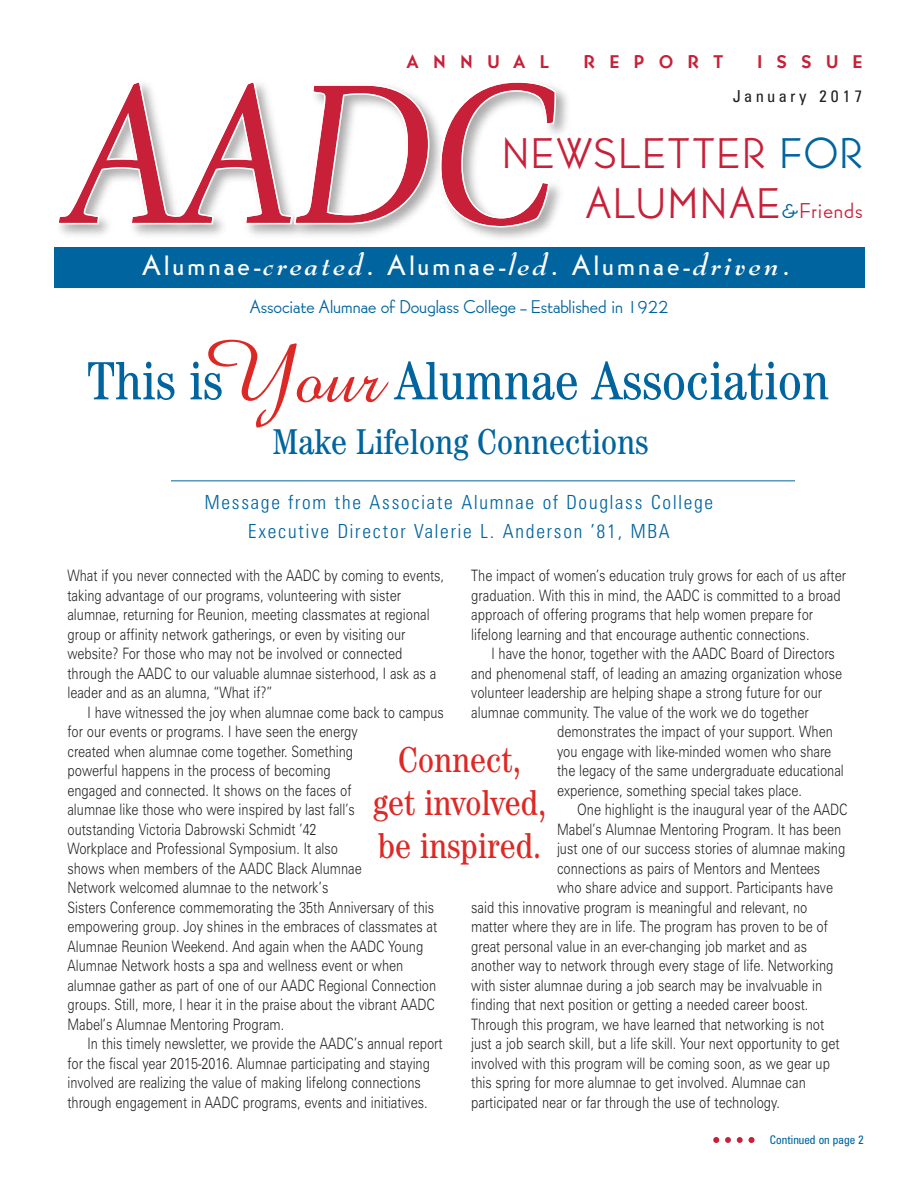
<style>
.page{position:relative;width:918px;height:1188px;background:#fff}
.page>*{position:absolute;margin:0;border:0;box-sizing:border-box;transform-origin:0 0}
.t1{font:condensed 54px "Century";color:#00649e}
.t2{font:42px/50.4px "Bernhard Gothic Book SGTT";letter-spacing:.045em;color:#c82038;text-align:right}
.t3{font:condensed 36px/43.2px "Century";color:#dd2926;text-align:center}
.t4{font:condensed 36px "Century";color:#00649e}
.t5{font:500 27px "Bernhard Gothic SG";letter-spacing:.115em;color:#fff}
.t6{font:300 condensed 19.5px "Zurich BT";letter-spacing:.09em;color:#00649e}
.t7{font:18px "Bernhard Gothic SG";letter-spacing:-.01em;color:#00649e}
.t8{font:800 18px "Bernhard Gothic SG";letter-spacing:.81em;color:#c82038}
.t9{font:condensed 16.5px "Zurich BT";letter-spacing:.24em;color:#231f20}
.t10{font:300 15.75px/19.5px "Zurich BT";color:#231f20;scale:.8 1}
.t11{font:condensed 12px "Zurich BT";color:#00649e}
.s1{color:#00649e}
.s2{font-size:21px;color:#00649e}
.s3{font-size:21px}
.s4{font-family:"Bernhard Modern BT";font-weight:700;font-style:italic}
.s5{font-family:"Amazone BT";font-stretch:normal;font-size:90px;color:#dd2926}
.s6{font-family:"Amazone BT";font-stretch:normal;font-size:72px;color:#dd2926}
</style>
<div class="page">
<svg style="left:713px;top:1137px;width:42px;height:6px"></svg>
<div style="left:54px;top:247px;width:810px;height:41px;background:#00649e"></div>
<svg style="left:57px;top:81px;width:499px;height:146px"></svg>
<hr style="left:171px;top:480px;width:624px;height:1px;background:#00649e">
<p class="t8" style="left:407px;top:51px;width:145px">ANNUAL</p>
<p class="t8" style="left:584px;top:51px;width:141px">REPORT</p>
<p class="t8" style="left:757px;top:51px;width:107px">ISSUE</p>
<p class="t9" style="left:733px;top:90px;width:131px">January 2017</p>
<h2 class="t2" style="left:502px;top:128px;width:362px">NEWSLETTER <span class="s1">FOR<br></span>ALUMNAE<span class="s2">&amp;</span><span class="s3">Friends</span></h2>
<h3 class="t5" style="left:142px;top:250px;width:649px">Alumnae-<span class="s4">created</span>. Alumnae-<span class="s4">led</span>. Alumnae-<span class="s4">driven</span>.</h3>
<p class="t7" style="left:250px;top:297px;width:420px">Associate Alumnae of Douglass College – Established in 1922</p>
<h1 class="t1" style="left:88px;top:362px;width:743px">This i<span class="s5">Y</span>s <span class="s6">our</span> Alumnae Association</h1>
<h3 class="t4" style="left:272px;top:429px;width:378px">Make Lifelong Connections</h3>
<p class="t6" style="left:205px;top:495px;width:510px">Message from the Associate Alumnae of Douglass College</p>
<p class="t6" style="left:248px;top:524px;width:423px">Executive Director Valerie L. Anderson ’81, MBA</p>
<p class="t10" style="left:67px;top:567px;width:472px">What if you never connected with the AADC by coming to events, taking advantage of our programs, volunteering with sister alumnae, returning for Reunion, meeting classmates at regional group or affinity network gatherings, or even by visiting our website? For those who may not be involved or connected through the AADC to our valuable alumnae sisterhood, I ask as a leader and as an alumna, “What if?”</p>
<p class="t10" style="left:67px;top:704px;width:472px;text-indent:20px">I have witnessed the joy when alumnae come back to campus for our events or programs. I have seen the energy<br>created when alumnae come together. Something<br>powerful happens in the process of becoming<br>engaged and connected. It shows on the faces of<br>alumnae like those who were inspired by last fall’s<br>outstanding Victoria Dabrowski Schmidt ’42<br>Workplace and Professional Symposium. It also<br>shows when members of the AADC Black Alumnae<br>Network welcomed alumnae to the network’s<br>Sisters Conference commemorating the 35th Anniversary of this empowering group. Joy shines in the embraces of classmates at Alumnae Reunion Weekend. And again when the AADC Young Alumnae Network hosts a spa and wellness event or when alumnae gather as part of one of our AADC Regional Connection groups. Still, more, I hear it in the praise about the vibrant AADC Mabel’s Alumnae Mentoring Program.</p>
<p class="t10" style="left:67px;top:1035px;width:471px;text-indent:20px">In this timely newsletter, we provide the AADC’s annual report for the fiscal year 2015-2016. Alumnae participating and staying involved are realizing the value of making lifelong connections through engagement in AADC programs, events and initiatives.</p>
<p class="t10" style="left:471px;top:567px;width:470px">The impact of women’s education truly grows for each of us after graduation. With this in mind, the AADC is committed to a broad approach of offering programs that help women prepare for lifelong learning and that encourage authentic connections.</p>
<p class="t10" style="left:491px;top:645px;width:431px">I have the honor, together with the AADC Board of Directors</p>
<p class="t10" style="left:471px;top:665px;width:465px">and phenomenal staff, of leading an amazing organization whose</p>
<p class="t10" style="left:471px;top:684px;width:440px">volunteer leadership are helping shape a strong future for our</p>
<p class="t10" style="left:471px;top:704px;width:423px">alumnae community. The value of the work we do together</p>
<p class="t10" style="left:557px;top:723px;width:346px">demonstrates the impact of your support. When</p>
<p class="t10" style="left:557px;top:743px;width:344px">you engage with like-minded women who share</p>
<p class="t10" style="left:557px;top:762px;width:360px">the legacy of the same undergraduate educational</p>
<p class="t10" style="left:557px;top:782px;width:308px">experience, something special takes place.</p>
<p class="t10" style="left:577px;top:801px;width:339px">One highlight is the inaugural year of the AADC</p>
<p class="t10" style="left:557px;top:821px;width:357px">Mabel’s Alumnae Mentoring Program. It has been</p>
<p class="t10" style="left:557px;top:840px;width:362px">just one of our success stories of alumnae making</p>
<p class="t10" style="left:557px;top:860px;width:331px">connections as pairs of Mentors and Mentees</p>
<p class="t10" style="left:557px;top:879px;width:346px">who share advice and support. Participants have</p>
<p class="t10" style="left:471px;top:899px;width:422px">said this innovative program is meaningful and relevant, no</p>
<p class="t10" style="left:471px;top:918px;width:448px">matter where they are in life. The program has proven to be of</p>
<p class="t10" style="left:471px;top:938px;width:421px">great personal value in an ever-changing job market and as</p>
<p class="t10" style="left:471px;top:957px;width:454px">another way to network through every stage of life. Networking</p>
<p class="t10" style="left:471px;top:977px;width:440px">with sister alumnae during a job search may be invalvuable in</p>
<p class="t10" style="left:471px;top:996px;width:423px">finding that next position or getting a needed career boost.</p>
<p class="t10" style="left:471px;top:1016px;width:443px">Through this program, we have learned that networking is not</p>
<p class="t10" style="left:471px;top:1035px;width:462px">just a job search skill, but a life skill. Your next opportunity to get</p>
<p class="t10" style="left:471px;top:1055px;width:450px">involved with this program will be coming soon, as we gear up</p>
<p class="t10" style="left:471px;top:1074px;width:420px">this spring for more alumnae to get involved. Alumnae can</p>
<p class="t10" style="left:471px;top:1094px;width:387px">participated near or far through the use of technology.</p>
<h3 class="t3" style="left:373px;top:741px;width:175px">Connect, get involved, be inspired.</h3>
<p class="t11" style="left:770px;top:1135px;width:96px">Continued on page 2</p>
</div>
